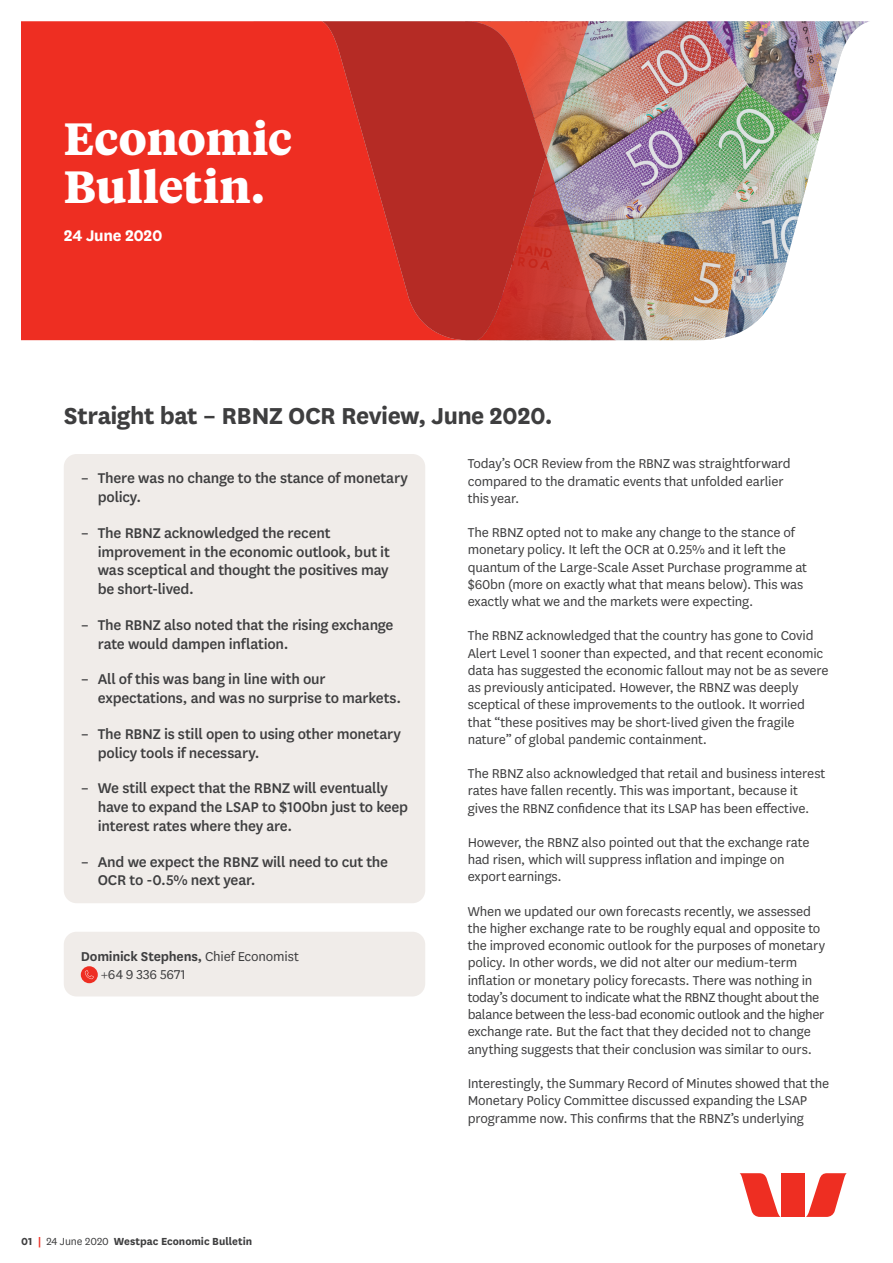
<style>
.page{position:relative;width:893px;height:1263px;background:#fff}
.page>*{position:absolute;margin:0;border:0;box-sizing:border-box;transform-origin:0 0}
.t1{font:700 45px/48px "Tiempos Text";letter-spacing:-.005em;color:#fff}
.t2{font:700 27px "National LF";letter-spacing:-.02em;color:#3e3e3f}
.t3{font:700 18px "National LF";letter-spacing:-.02em;color:#fff}
.t4{font:500 16.5px/18.8px "National LF";letter-spacing:-.015em;color:#3e3e3f}
.t5{font:15px/17.2px "National LF";letter-spacing:-.01em;color:#3e3e3f}
.t6{font:15px/18px "National LF";letter-spacing:.01em;color:#3e3e3f}
.t7{font:700 12px "National LF";letter-spacing:-.005em;color:#3e3e3f}
.s1{font-weight:600}
.s2{color:#ee2e22}
.s3{font-weight:400}
</style>
<div class="page">
<svg style="left:739px;top:1173px;width:42px;height:44px"></svg>
<svg style="left:806px;top:1173px;width:41px;height:44px"></svg>
<div style="left:782px;top:1173px;width:23px;height:44px;background:#ee2e22"></div>
<img style="left:616px;top:21px;width:254px;height:319px">
<div style="left:21px;top:21px;width:301px;height:319px;background:#ee2e22"></div>
<svg style="left:322px;top:21px;width:140px;height:319px;fill:#b52b25"></svg>
<img style="left:462px;top:21px;width:154px;height:319px">
<div style="left:64px;top:454px;width:361px;height:449px;background:#f0ece9;border-radius:13px"></div>
<div style="left:64px;top:932px;width:361px;height:64px;background:#f0ece9;border-radius:13px"></div>
<div style="left:81px;top:966px;width:17px;height:17px;background:#ee2e22;border-radius:50%"></div>
<svg style="left:85px;top:970px;width:9px;height:9px"></svg>
<h1 class="t1" style="left:64px;top:113px;width:230px">Economic<br>Bulletin.</h1>
<p class="t3" style="left:64px;top:223px;width:100px">24 June 2020</p>
<h2 class="t2" style="left:64px;top:397px;width:490px">Straight bat – RBNZ OCR Review, June 2020.</h2>
<p class="t4" style="left:98px;top:468px;width:312px;text-indent:-17px">– There was no change to the stance of monetary policy.</p>
<p class="t4" style="left:98px;top:522px;width:294px;text-indent:-17px">– The RBNZ acknowledged the recent improvement in the economic outlook, but it was sceptical and thought the positives may be short-lived.</p>
<p class="t4" style="left:98px;top:614px;width:297px;text-indent:-17px">– The RBNZ also noted that the rising exchange rate would dampen inflation.</p>
<p class="t4" style="left:98px;top:669px;width:305px;text-indent:-17px">– All of this was bang in line with our expectations, and was no surprise to markets.</p>
<p class="t4" style="left:98px;top:723px;width:305px;text-indent:-17px">– The RBNZ is still open to using other monetary policy tools if necessary.</p>
<p class="t4" style="left:98px;top:778px;width:312px;text-indent:-17px">– We still expect that the RBNZ will eventually have to expand the LSAP to $100bn just to keep interest rates where they are.</p>
<p class="t4" style="left:98px;top:851px;width:292px;text-indent:-17px">– And we expect the RBNZ will need to cut the<br>OCR to -0.5% next year.</p>
<p class="t6" style="left:101px;top:947px;width:200px;text-indent:-20px"><span class="s1">Dominick Stephens,</span> Chief Economist +64 9 336 5671</p>
<p class="t7" style="left:21px;top:1233px;width:232px">01 <span class="s2">|</span> <span class="s3">24 June 2020</span> Westpac Economic Bulletin</p>
<p class="t5" style="left:468px;top:454px;width:325px">Today’s OCR Review from the RBNZ was straightforward compared to the dramatic events that unfolded earlier this year.</p>
<p class="t5" style="left:468px;top:523px;width:341px">The RBNZ opted not to make any change to the stance of monetary policy. It left the OCR at 0.25% and it left the quantum of the Large-Scale Asset Purchase programme at $60bn (more on exactly what that means below). This was exactly what we and the markets were expecting.</p>
<p class="t5" style="left:468px;top:626px;width:362px">The RBNZ acknowledged that the country has gone to Covid Alert Level 1 sooner than expected, and that recent economic data has suggested the economic fallout may not be as severe as previously anticipated. However, the RBNZ was deeply sceptical of these improvements to the outlook. It worried that “these positives may be short-lived given the fragile nature” of global pandemic containment.</p>
<p class="t5" style="left:468px;top:764px;width:359px">The RBNZ also acknowledged that retail and business interest rates have fallen recently. This was important, because it gives the RBNZ confidence that its LSAP has been effective.</p>
<p class="t5" style="left:468px;top:833px;width:343px">However, the RBNZ also pointed out that the exchange rate had risen, which will suppress inflation and impinge on export earnings.</p>
<p class="t5" style="left:468px;top:902px;width:359px">When we updated our own forecasts recently, we assessed the higher exchange rate to be roughly equal and opposite to the improved economic outlook for the purposes of monetary policy. In other words, we did not alter our medium-term inflation or monetary policy forecasts. There was nothing in today’s document to indicate what the RBNZ thought about the balance between the less-bad economic outlook and the higher exchange rate. But the fact that they decided not to change anything suggests that their conclusion was similar to ours.</p>
<p class="t5" style="left:468px;top:1074px;width:363px">Interestingly, the Summary Record of Minutes showed that the<br>Monetary Policy Committee discussed expanding the LSAP programme now. This confirms that the RBNZ’s underlying</p>
</div>
